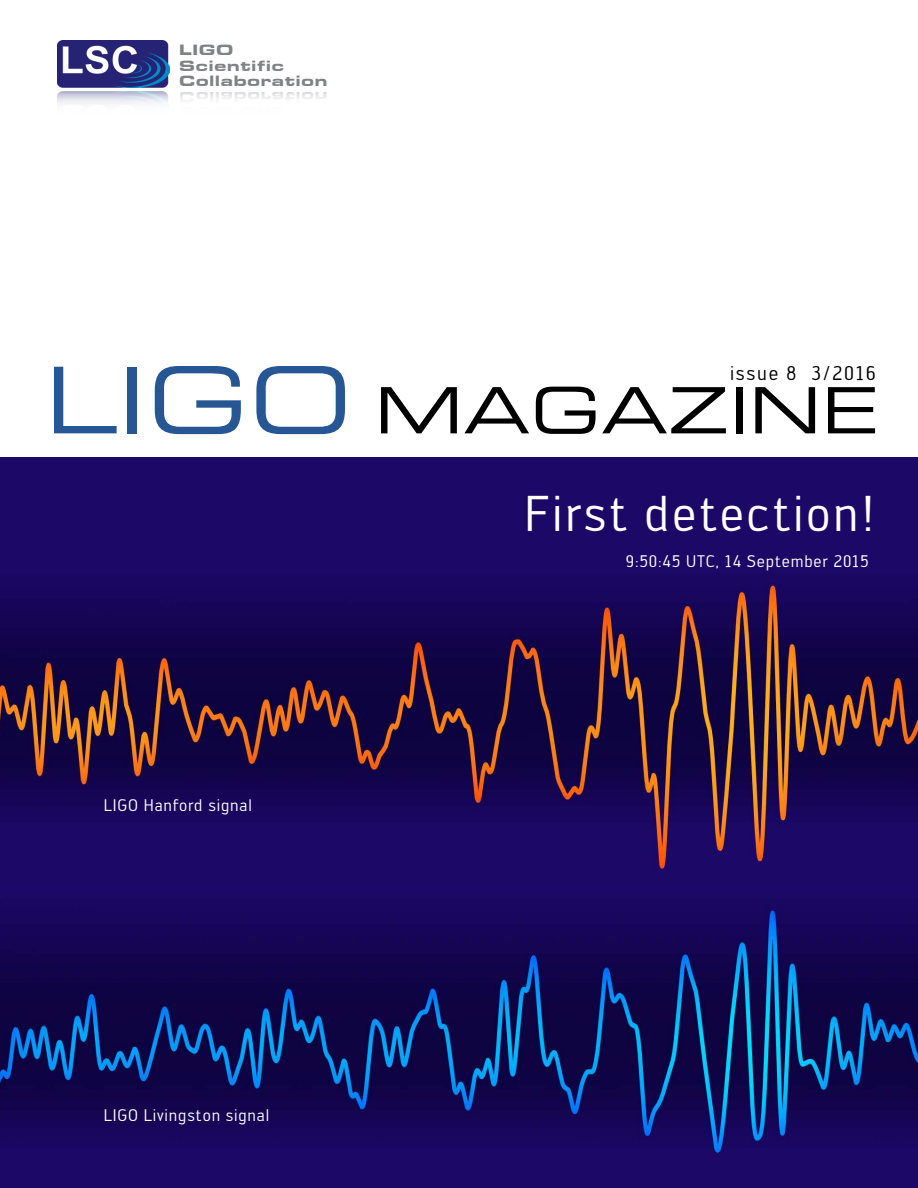
<style>
.page{position:relative;width:918px;height:1188px;background:#fff}
.page>*{position:absolute;margin:0;border:0;box-sizing:border-box;transform-origin:0 0}
.t1{font:63.9px "Eurostile Extended Two";letter-spacing:.01em;color:#000}
.t2{font:49.35px "Engel";letter-spacing:.05em;color:#fff}
.t3{font:19.5px "Engel";letter-spacing:.09em;color:#000}
.t4{font:16.5px "Engel";letter-spacing:.05em;color:#fff}
.t5{font:15.45px/15.5px "Eurostar Black Extended";letter-spacing:.01em;color:#808285;scale:1.1 1}
.s1{font-size:92.1px;color:#275694}
</style>
<div class="page">
<img style="left:0;top:457px;width:918px;height:731px">
<img style="left:58px;top:40px;width:112px;height:47px">
<p class="t5" style="left:179px;top:42px;width:137px">LIGO<br>Scientific<br>Collaboration</p>
<h1 class="t1" style="left:45px;top:367px;width:835px"><span class="s1">LIGO</span> MAGAZINE</h1>
<p class="t3" style="left:730px;top:362px;width:147px">issue 8 3/2016</p>
<h2 class="t2" style="left:525px;top:486px;width:351px">First detection!</h2>
<p class="t4" style="left:104px;top:796px;width:150px">LIGO Hanford signal</p>
<p class="t4" style="left:104px;top:1106px;width:167px">LIGO Livingston signal</p>
<p class="t4" style="left:626px;top:551px;width:244px">9:50:45 UTC, 14 September 2015</p>
</div>
